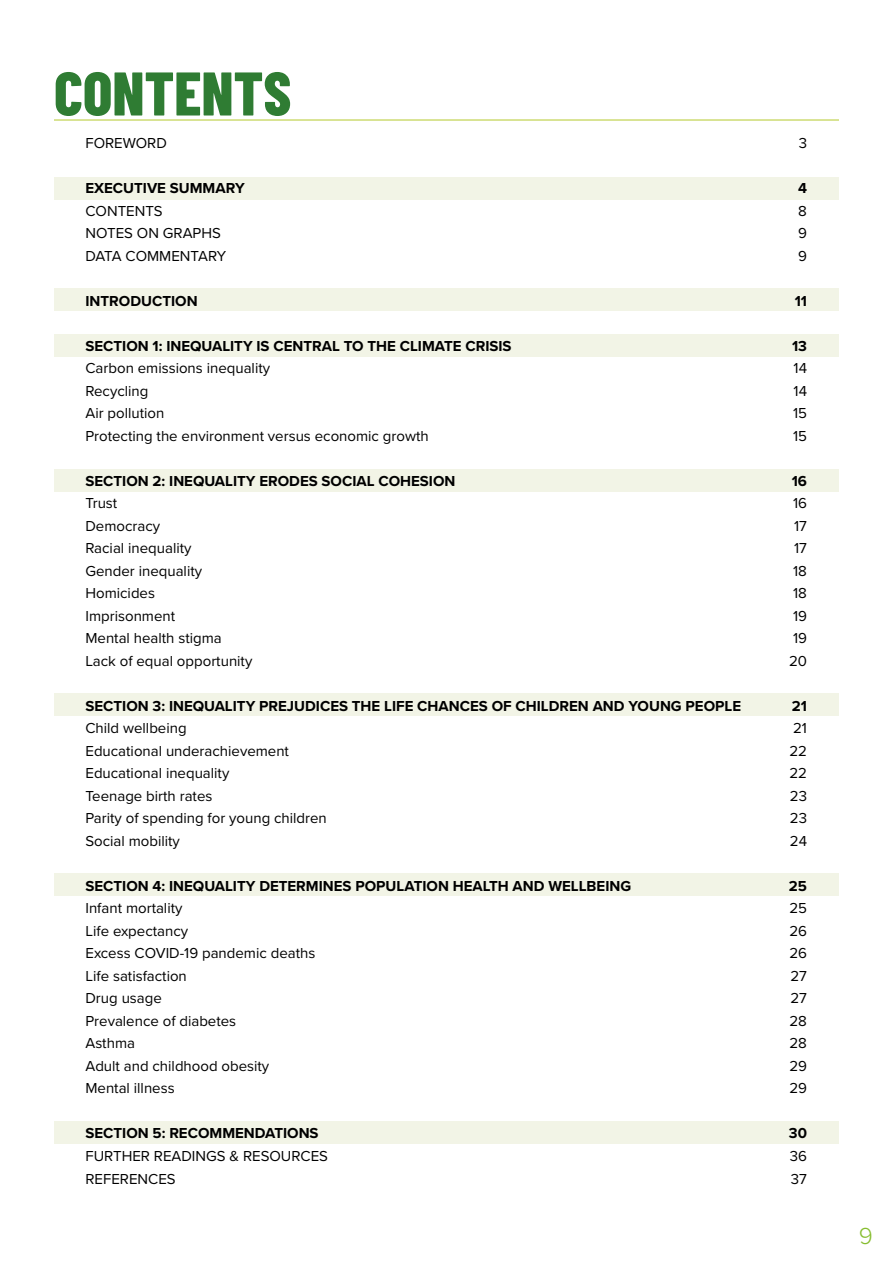
<style>
.page{position:relative;width:893px;height:1263px;background:#fff}
.page>*{position:absolute;margin:0;border:0;box-sizing:border-box;transform-origin:0 0}
.t1{font:800 61.5px "Barlow Condensed";color:#2f7c33}
.t2{font:300 24px "Proxima Nova";color:#86bd2e}
.t3{font:15px "Proxima Nova";color:#000}
.t4{font:700 15px "Proxima Nova";color:#000}
</style>
<div class="page">
<div style="left:54px;top:178px;width:785px;height:22px;background:#f2f4e6"></div>
<div style="left:54px;top:334px;width:785px;height:23px;background:#f2f4e6"></div>
<div style="left:54px;top:288px;width:785px;height:22px;background:#f2f4e6"></div>
<div style="left:54px;top:469px;width:785px;height:22px;background:#f2f4e6"></div>
<div style="left:54px;top:693px;width:785px;height:23px;background:#f2f4e6"></div>
<div style="left:54px;top:874px;width:785px;height:22px;background:#f2f4e6"></div>
<div style="left:54px;top:1121px;width:785px;height:22px;background:#f2f4e6"></div>
<hr style="left:54px;top:119px;width:785px;height:2px;background:#cddb72">
<h1 class="t1" style="left:54px;top:50px;width:239px">CONTENTS</h1>
<p class="t3" style="left:85px;top:132px;width:83px">FOREWORD</p>
<p class="t3" style="left:799px;top:132px;width:10px">3</p>
<p class="t4" style="left:85px;top:177px;width:161px">EXECUTIVE SUMMARY</p>
<p class="t4" style="left:798px;top:177px;width:10px">4</p>
<p class="t3" style="left:85px;top:200px;width:79px">CONTENTS</p>
<p class="t3" style="left:798px;top:200px;width:10px">8</p>
<p class="t3" style="left:85px;top:222px;width:137px">NOTES ON GRAPHS</p>
<p class="t3" style="left:798px;top:222px;width:10px">9</p>
<p class="t3" style="left:85px;top:245px;width:142px">DATA COMMENTARY</p>
<p class="t3" style="left:798px;top:245px;width:10px">9</p>
<p class="t4" style="left:85px;top:290px;width:114px">INTRODUCTION</p>
<p class="t4" style="left:795px;top:290px;width:14px">11</p>
<p class="t4" style="left:85px;top:335px;width:428px">SECTION 1: INEQUALITY IS CENTRAL TO THE CLIMATE CRISIS</p>
<p class="t4" style="left:792px;top:335px;width:16px">13</p>
<p class="t3" style="left:85px;top:357px;width:186px">Carbon emissions inequality</p>
<p class="t3" style="left:794px;top:357px;width:15px">14</p>
<p class="t3" style="left:85px;top:380px;width:64px">Recycling</p>
<p class="t3" style="left:794px;top:380px;width:15px">14</p>
<p class="t3" style="left:85px;top:402px;width:80px">Air pollution</p>
<p class="t3" style="left:793px;top:402px;width:15px">15</p>
<p class="t3" style="left:85px;top:425px;width:345px">Protecting the environment versus economic growth</p>
<p class="t3" style="left:793px;top:425px;width:15px">15</p>
<p class="t4" style="left:85px;top:470px;width:371px">SECTION 2: INEQUALITY ERODES SOCIAL COHESION</p>
<p class="t4" style="left:792px;top:470px;width:17px">16</p>
<p class="t3" style="left:85px;top:492px;width:33px">Trust</p>
<p class="t3" style="left:793px;top:492px;width:15px">16</p>
<p class="t3" style="left:85px;top:515px;width:76px">Democracy</p>
<p class="t3" style="left:794px;top:515px;width:14px">17</p>
<p class="t3" style="left:85px;top:537px;width:108px">Racial inequality</p>
<p class="t3" style="left:794px;top:537px;width:14px">17</p>
<p class="t3" style="left:85px;top:560px;width:118px">Gender inequality</p>
<p class="t3" style="left:793px;top:560px;width:15px">18</p>
<p class="t3" style="left:85px;top:582px;width:71px">Homicides</p>
<p class="t3" style="left:793px;top:582px;width:15px">18</p>
<p class="t3" style="left:85px;top:605px;width:91px">Imprisonment</p>
<p class="t3" style="left:793px;top:605px;width:15px">19</p>
<p class="t3" style="left:85px;top:627px;width:138px">Mental health stigma</p>
<p class="t3" style="left:793px;top:627px;width:15px">19</p>
<p class="t3" style="left:85px;top:650px;width:168px">Lack of equal opportunity</p>
<p class="t3" style="left:789px;top:650px;width:19px">20</p>
<p class="t4" style="left:85px;top:695px;width:657px">SECTION 3: INEQUALITY PREJUDICES THE LIFE CHANCES OF CHILDREN AND YOUNG PEOPLE</p>
<p class="t4" style="left:792px;top:695px;width:17px">21</p>
<p class="t3" style="left:85px;top:717px;width:103px">Child wellbeing</p>
<p class="t3" style="left:793px;top:717px;width:15px">21</p>
<p class="t3" style="left:85px;top:740px;width:205px">Educational underachievement</p>
<p class="t3" style="left:789px;top:740px;width:19px">22</p>
<p class="t3" style="left:85px;top:762px;width:145px">Educational inequality</p>
<p class="t3" style="left:789px;top:762px;width:19px">22</p>
<p class="t3" style="left:85px;top:785px;width:129px">Teenage birth rates</p>
<p class="t3" style="left:790px;top:785px;width:19px">23</p>
<p class="t3" style="left:85px;top:807px;width:243px">Parity of spending for young children</p>
<p class="t3" style="left:790px;top:807px;width:19px">23</p>
<p class="t3" style="left:85px;top:830px;width:96px">Social mobility</p>
<p class="t3" style="left:790px;top:830px;width:19px">24</p>
<p class="t4" style="left:85px;top:875px;width:547px">SECTION 4: INEQUALITY DETERMINES POPULATION HEALTH AND WELLBEING</p>
<p class="t4" style="left:789px;top:875px;width:20px">25</p>
<p class="t3" style="left:85px;top:897px;width:99px">Infant mortality</p>
<p class="t3" style="left:789px;top:897px;width:19px">25</p>
<p class="t3" style="left:85px;top:920px;width:104px">Life expectancy</p>
<p class="t3" style="left:789px;top:920px;width:19px">26</p>
<p class="t3" style="left:85px;top:942px;width:231px">Excess COVID-19 pandemic deaths</p>
<p class="t3" style="left:789px;top:942px;width:19px">26</p>
<p class="t3" style="left:85px;top:965px;width:103px">Life satisfaction</p>
<p class="t3" style="left:790px;top:965px;width:18px">27</p>
<p class="t3" style="left:85px;top:987px;width:78px">Drug usage</p>
<p class="t3" style="left:790px;top:987px;width:18px">27</p>
<p class="t3" style="left:85px;top:1010px;width:152px">Prevalence of diabetes</p>
<p class="t3" style="left:789px;top:1010px;width:19px">28</p>
<p class="t3" style="left:85px;top:1032px;width:51px">Asthma</p>
<p class="t3" style="left:789px;top:1032px;width:19px">28</p>
<p class="t3" style="left:85px;top:1055px;width:185px">Adult and childhood obesity</p>
<p class="t3" style="left:789px;top:1055px;width:19px">29</p>
<p class="t3" style="left:85px;top:1077px;width:91px">Mental illness</p>
<p class="t3" style="left:789px;top:1077px;width:19px">29</p>
<p class="t4" style="left:85px;top:1122px;width:235px">SECTION 5: RECOMMENDATIONS</p>
<p class="t4" style="left:789px;top:1122px;width:20px">30</p>
<p class="t3" style="left:85px;top:1145px;width:244px">FURTHER READINGS &amp; RESOURCES</p>
<p class="t3" style="left:790px;top:1145px;width:19px">36</p>
<p class="t3" style="left:85px;top:1167px;width:92px">REFERENCES</p>
<p class="t3" style="left:791px;top:1167px;width:18px">37</p>
<h2 class="t2" style="left:859px;top:1218px;width:16px">9</h2>
</div>
